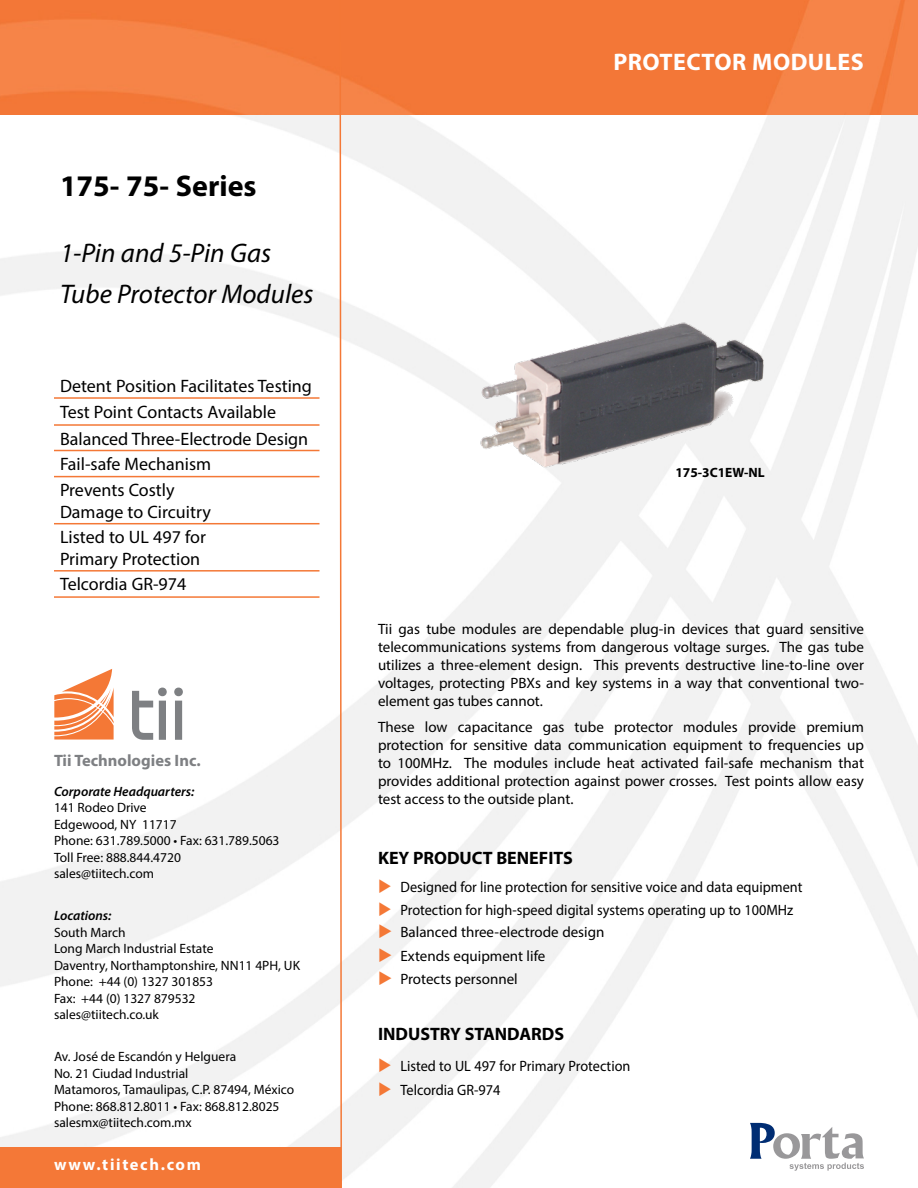
<style>
.page{position:relative;width:918px;height:1188px;background:#fff}
.page>*{position:absolute;margin:0;border:0;box-sizing:border-box;transform-origin:0 0}
.t1{font:700 30px "Myriad Pro";color:#000}
.t2{font:italic 27px/40.5px "Myriad Pro";color:#000}
.t3{font:700 24px "Myriad Pro";letter-spacing:.02em;color:#fff}
.t4{font:18px/26.1px "Myriad Pro";color:#000}
.t5{font:700 18px "Myriad Pro";color:#000}
.t6{font:700 16.5px "Myriad Pro";color:#7e8083}
.t7{font:700 16.5px "Myriad Pro";letter-spacing:.1em;color:#fff}
.t8{font:15px/18px "Myriad Pro";color:#000;text-align:justify}
.t9{font:15px/23.4px "Myriad Pro";color:#000;scale:.95 1}
.t10{font:13.5px/16.5px "Myriad Pro";color:#000}
.t11{font:italic 600 13.5px "Myriad Pro";color:#000}
.t12{font:700 13.5px "Myriad Pro";color:#000}
</style>
<div class="page">
<img style="left:0;top:114px;width:918px;height:1074px">
<img style="left:0;top:0;width:918px;height:114px">
<div style="left:0;top:1148px;width:341px;height:40px;background:#f47837"></div>
<svg style="left:339px;top:0;width:4px;height:1188px"></svg>
<hr style="left:54px;top:397px;width:266px;height:2px;background:#f47836">
<hr style="left:54px;top:424px;width:266px;height:2px;background:#f47836">
<hr style="left:54px;top:450px;width:266px;height:1px;background:#f47836">
<hr style="left:54px;top:476px;width:266px;height:1px;background:#f47836">
<hr style="left:54px;top:523px;width:266px;height:1px;background:#f47836">
<hr style="left:54px;top:570px;width:266px;height:2px;background:#f47836">
<hr style="left:54px;top:596px;width:266px;height:2px;background:#f47836">
<svg style="left:750px;top:1123px;width:114px;height:48px"></svg>
<svg style="left:132px;top:688px;width:35px;height:52px"></svg>
<svg style="left:174px;top:688px;width:9px;height:52px"></svg>
<svg style="left:54px;top:669px;width:60px;height:71px"></svg>
<img style="left:451px;top:308px;width:366px;height:175px">
<svg style="left:379px;top:879px;width:12px;height:14px"></svg>
<svg style="left:379px;top:902px;width:12px;height:14px"></svg>
<svg style="left:379px;top:924px;width:12px;height:14px"></svg>
<svg style="left:379px;top:948px;width:12px;height:14px"></svg>
<svg style="left:379px;top:971px;width:12px;height:14px"></svg>
<svg style="left:379px;top:1058px;width:12px;height:14px"></svg>
<svg style="left:379px;top:1082px;width:12px;height:14px"></svg>
<h1 class="t1" style="left:60px;top:167px;width:198px">175- 75- Series</h1>
<h2 class="t2" style="left:60px;top:233px;width:255px">1-Pin and 5-Pin Gas<br>Tube Protector Modules</h2>
<p class="t4" style="left:60px;top:373px;width:254px">Detent Position Facilitates Testing<br>Test Point Contacts Available<br>Balanced Three-Electrode Design<br>Fail-safe Mechanism<br>Prevents Costly</p>
<p class="t4" style="left:60px;top:499px;width:152px;line-height:25.5px">Damage to Circuitry<br>Listed to UL 497 for</p>
<p class="t4" style="left:60px;top:546px;width:142px;line-height:25.5px">Primary Protection<br>Telcordia GR-974</p>
<p class="t6" style="left:54px;top:750px;width:148px">Tii Technologies Inc.</p>
<p class="t11" style="left:54px;top:783px;width:142px">Corporate Headquarters:</p>
<p class="t10" style="left:54px;top:799px;width:227px">141 Rodeo Drive<br>Edgewood, NY 11717<br>Phone: 631.789.5000 • Fax: 631.789.5063<br>Toll Free: 888.844.4720 sales@tiitech.com</p>
<p class="t11" style="left:54px;top:907px;width:59px">Locations:</p>
<p class="t10" style="left:54px;top:924px;width:248px">South March<br>Long March Industrial Estate<br>Daventry, Northamptonshire, NN11 4PH, UK<br>Phone: +44 (0) 1327 301853<br>Fax: +44 (0) 1327 879532 sales@tiitech.co.uk</p>
<p class="t10" style="left:54px;top:1048px;width:242px">Av. José de Escandón y Helguera<br>No. 21 Ciudad Industrial<br>Matamoros, Tamaulipas, C.P. 87494, México Phone: 868.812.8011 • Fax: 868.812.8025 salesmx@tiitech.com.mx</p>
<p class="t7" style="left:54px;top:1154px;width:148px">www.tiitech.com</p>
<h3 class="t3" style="left:614px;top:46px;width:249px">protector modules</h3>
<p class="t12" style="left:675px;top:464px;width:90px">175-3C1EW-NL</p>
<p class="t8" style="left:378px;top:620px;width:488px">Tii gas tube modules are dependable plug-in devices that guard sensitive telecommunications systems from dangerous voltage surges. The gas tube utilizes a three-element design. This prevents destructive line-to-line over voltages, protecting PBXs and key systems in a way that conventional two&shy;element gas tubes cannot.</p>
<p class="t8" style="left:378px;top:717px;width:488px">These low capacitance gas tube protector modules provide premium protection for sensitive data communication equipment to frequencies up to 100MHz. The modules include heat activated fail-safe mechanism that provides additional protection against power crosses. Test points allow easy test access to the outside plant.</p>
<p class="t5" style="left:378px;top:846px;width:48px">KEY PRODUCT</p>
<p class="t5" style="left:496px;top:846px;width:78px">BENEFITS</p>
<p class="t9" style="left:400px;top:875px;width:425px">Designed for line protection for sensitive voice and data equipment<br>Protection for high-speed digital systems operating up to 100MHz</p>
<p class="t8" style="left:400px;top:920px;width:205px;line-height:23.4px;text-align:left">Balanced three-electrode design<br>Extends equipment life<br>Protects personnel</p>
<p class="t5" style="left:378px;top:1022px;width:188px">INDUSTRY STANDARDS</p>
<p class="t9" style="left:400px;top:1054px;width:244px">Listed to UL 497 for Primary Protection<br>Telcordia GR-974</p>
</div>
